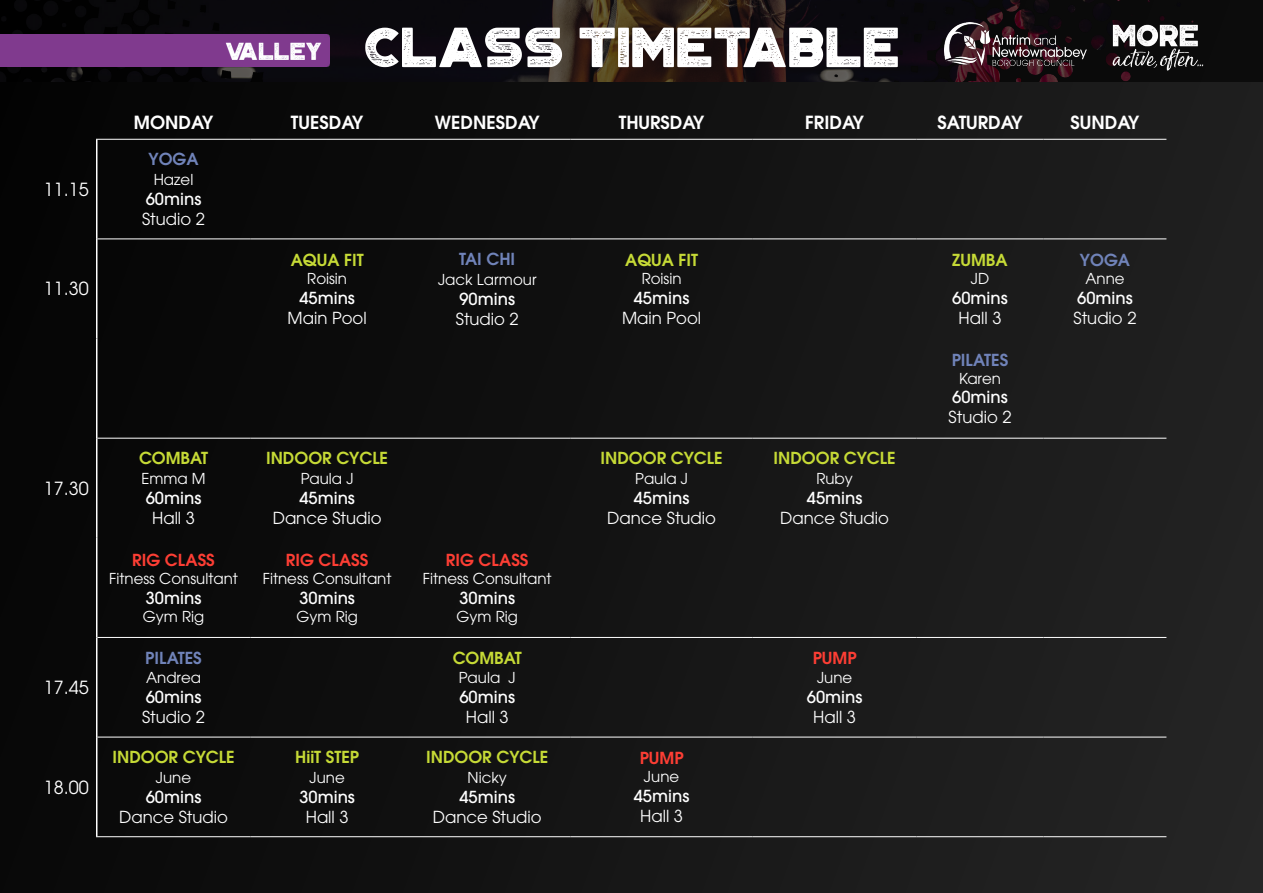
<style>
.page{position:relative;width:1263px;height:893px;background:#fff}
.page>*{position:absolute;margin:0;border:0;box-sizing:border-box;transform-origin:0 0}
.t1{font:57px "Portico Rough";color:#fff}
.t2{font:600 18px "ITC Avant Garde Std";color:#fff}
.t3{font:18px "ITC Avant Garde Std";color:#fff}
.t4{font:16.5px "ITC Avant Garde Std";color:#fff}
.t5{font:500 16.5px "ITC Avant Garde Std";color:#fff}
.t6{font:600 16.5px "ITC Avant Garde Std";color:#c6da36}
.t7{font:600 16.5px "ITC Avant Garde Std";color:#fd3e34}
.t8{font:600 16.5px "ITC Avant Garde Std";color:#7083b9}
.t9{font:15px "ITC Avant Garde Std";color:#fff}
</style>
<div class="page">
<div style="left:0;top:0;width:1263px;height:893px;background:linear-gradient(to right,#050505,#232323)"></div>
<svg style="left:0;top:0;width:1263px;height:82px;background:#150f10"></svg>
<img style="left:1105px;top:14px;width:104px;height:60px">
<img style="left:0;top:34px;width:330px;height:32px">
<hr style="left:96px;top:139px;width:1px;height:100px;background:#fff">
<hr style="left:96px;top:239px;width:1px;height:100px;background:#fff">
<hr style="left:96px;top:339px;width:1px;height:99px;background:#fff">
<hr style="left:96px;top:438px;width:1px;height:100px;background:#fff">
<hr style="left:96px;top:538px;width:1px;height:99px;background:#fff">
<hr style="left:96px;top:637px;width:1px;height:100px;background:#fff">
<hr style="left:96px;top:737px;width:1px;height:99px;background:#fff">
<hr style="left:97px;top:438px;width:153px;height:1px;background:#fff">
<hr style="left:250px;top:438px;width:154px;height:1px;background:#fff">
<hr style="left:404px;top:438px;width:166px;height:1px;background:#fff">
<hr style="left:570px;top:438px;width:183px;height:1px;background:#fff">
<hr style="left:753px;top:438px;width:163px;height:1px;background:#fff">
<hr style="left:916px;top:438px;width:127px;height:1px;background:#fff">
<hr style="left:1043px;top:438px;width:123px;height:1px;background:#fff">
<hr style="left:97px;top:637px;width:153px;height:1px;background:#fff">
<hr style="left:250px;top:637px;width:154px;height:1px;background:#fff">
<hr style="left:404px;top:637px;width:166px;height:1px;background:#fff">
<hr style="left:570px;top:637px;width:183px;height:1px;background:#fff">
<hr style="left:753px;top:637px;width:163px;height:1px;background:#fff">
<hr style="left:916px;top:637px;width:127px;height:1px;background:#fff">
<hr style="left:1043px;top:637px;width:123px;height:1px;background:#fff">
<hr style="left:97px;top:737px;width:153px;height:1px;background:#fff">
<hr style="left:250px;top:737px;width:154px;height:1px;background:#fff">
<hr style="left:404px;top:737px;width:166px;height:1px;background:#fff">
<hr style="left:570px;top:737px;width:183px;height:1px;background:#fff">
<hr style="left:753px;top:737px;width:163px;height:1px;background:#fff">
<hr style="left:916px;top:737px;width:127px;height:1px;background:#fff">
<hr style="left:1043px;top:737px;width:123px;height:1px;background:#fff">
<hr style="left:96px;top:836px;width:154px;height:1px;background:#fff">
<hr style="left:250px;top:836px;width:154px;height:1px;background:#fff">
<hr style="left:404px;top:836px;width:166px;height:1px;background:#fff">
<hr style="left:570px;top:836px;width:183px;height:1px;background:#fff">
<hr style="left:753px;top:836px;width:163px;height:1px;background:#fff">
<hr style="left:916px;top:836px;width:127px;height:1px;background:#fff">
<hr style="left:1043px;top:836px;width:123px;height:1px;background:#fff">
<hr style="left:96px;top:139px;width:154px;height:1px;background:#fff">
<hr style="left:250px;top:139px;width:154px;height:1px;background:#fff">
<hr style="left:404px;top:139px;width:166px;height:1px;background:#fff">
<hr style="left:570px;top:139px;width:183px;height:1px;background:#fff">
<hr style="left:753px;top:139px;width:163px;height:1px;background:#fff">
<hr style="left:916px;top:139px;width:127px;height:1px;background:#fff">
<hr style="left:1043px;top:139px;width:123px;height:1px;background:#fff">
<hr style="left:97px;top:239px;width:153px;height:1px;background:#fff">
<hr style="left:250px;top:239px;width:154px;height:1px;background:#fff">
<hr style="left:404px;top:239px;width:166px;height:1px;background:#fff">
<hr style="left:570px;top:239px;width:183px;height:1px;background:#fff">
<hr style="left:753px;top:239px;width:163px;height:1px;background:#fff">
<hr style="left:916px;top:239px;width:127px;height:1px;background:#fff">
<hr style="left:1043px;top:239px;width:123px;height:1px;background:#fff">
<img style="left:944px;top:23px;width:142px;height:42px">
<p class="t3" style="left:44px;top:178px;width:46px">11.15</p>
<p class="t3" style="left:44px;top:278px;width:46px">11.30</p>
<p class="t3" style="left:44px;top:477px;width:46px">17.30</p>
<p class="t3" style="left:44px;top:676px;width:46px">17.45</p>
<p class="t3" style="left:44px;top:776px;width:46px">18.00</p>
<h1 class="t1" style="left:363px;top:14px;width:537px">CLASS TIMETABLE</h1>
<p class="t2" style="left:134px;top:111px;width:81px">MONDAY</p>
<p class="t2" style="left:291px;top:111px;width:74px">TUESDAY</p>
<p class="t2" style="left:435px;top:111px;width:106px">WEDNESDAY</p>
<p class="t2" style="left:619px;top:111px;width:87px">THURSDAY</p>
<p class="t2" style="left:805px;top:111px;width:60px">FRIDAY</p>
<p class="t2" style="left:937px;top:111px;width:87px">SATURDAY</p>
<p class="t2" style="left:1070px;top:111px;width:70px">SUNDAY</p>
<p class="t8" style="left:148px;top:149px;width:52px">YOGA</p>
<p class="t9" style="left:154px;top:170px;width:41px">Hazel</p>
<p class="t5" style="left:146px;top:189px;width:57px">60mins</p>
<p class="t4" style="left:142px;top:209px;width:64px">Studio 2</p>
<p class="t6" style="left:291px;top:249px;width:74px">AQUA FIT</p>
<p class="t9" style="left:307px;top:269px;width:41px">Roisin</p>
<p class="t5" style="left:299px;top:287px;width:57px">45mins</p>
<p class="t4" style="left:288px;top:307px;width:81px">Main Pool</p>
<p class="t8" style="left:459px;top:248px;width:57px">TAI CHI</p>
<p class="t9" style="left:438px;top:270px;width:100px">Jack Larmour</p>
<p class="t5" style="left:459px;top:288px;width:57px">90mins</p>
<p class="t4" style="left:456px;top:308px;width:64px">Studio 2</p>
<p class="t6" style="left:625px;top:249px;width:74px">AQUA FIT</p>
<p class="t9" style="left:642px;top:269px;width:41px">Roisin</p>
<p class="t5" style="left:634px;top:287px;width:57px">45mins</p>
<p class="t4" style="left:622px;top:307px;width:81px">Main Pool</p>
<p class="t6" style="left:139px;top:448px;width:71px">COMBAT</p>
<p class="t9" style="left:141px;top:469px;width:66px">Emma M</p>
<p class="t5" style="left:146px;top:487px;width:57px">60mins</p>
<p class="t4" style="left:152px;top:507px;width:44px">Hall 3</p>
<p class="t7" style="left:132px;top:549px;width:84px">RIG CLASS</p>
<p class="t9" style="left:109px;top:569px;width:130px">Fitness Consultant</p>
<p class="t5" style="left:146px;top:587px;width:57px">30mins</p>
<p class="t9" style="left:143px;top:607px;width:63px">Gym Rig</p>
<p class="t8" style="left:145px;top:647px;width:58px">PILATES</p>
<p class="t9" style="left:146px;top:669px;width:56px">Andrea</p>
<p class="t5" style="left:146px;top:687px;width:57px">60mins</p>
<p class="t4" style="left:142px;top:707px;width:64px">Studio 2</p>
<p class="t6" style="left:112px;top:746px;width:124px">INDOOR CYCLE</p>
<p class="t9" style="left:156px;top:768px;width:37px">June</p>
<p class="t5" style="left:146px;top:786px;width:57px">60mins</p>
<p class="t4" style="left:119px;top:806px;width:110px">Dance Studio</p>
<p class="t6" style="left:266px;top:448px;width:124px">INDOOR CYCLE</p>
<p class="t9" style="left:301px;top:469px;width:54px">Paula J</p>
<p class="t5" style="left:299px;top:487px;width:57px">45mins</p>
<p class="t4" style="left:273px;top:507px;width:110px">Dance Studio</p>
<p class="t7" style="left:286px;top:549px;width:84px">RIG CLASS</p>
<p class="t9" style="left:263px;top:569px;width:130px">Fitness Consultant</p>
<p class="t5" style="left:299px;top:587px;width:57px">30mins</p>
<p class="t9" style="left:296px;top:607px;width:63px">Gym Rig</p>
<p class="t6" style="left:295px;top:746px;width:66px">HiiT STEP</p>
<p class="t9" style="left:310px;top:768px;width:37px">June</p>
<p class="t5" style="left:299px;top:786px;width:57px">30mins</p>
<p class="t4" style="left:306px;top:806px;width:44px">Hall 3</p>
<p class="t7" style="left:446px;top:549px;width:84px">RIG CLASS</p>
<p class="t9" style="left:423px;top:569px;width:130px">Fitness Consultant</p>
<p class="t5" style="left:459px;top:587px;width:57px">30mins</p>
<p class="t9" style="left:456px;top:607px;width:63px">Gym Rig</p>
<p class="t6" style="left:453px;top:647px;width:71px">COMBAT</p>
<p class="t9" style="left:459px;top:669px;width:59px">Paula J</p>
<p class="t5" style="left:459px;top:687px;width:57px">60mins</p>
<p class="t4" style="left:466px;top:707px;width:44px">Hall 3</p>
<p class="t6" style="left:426px;top:746px;width:124px">INDOOR CYCLE</p>
<p class="t9" style="left:468px;top:768px;width:41px">Nicky</p>
<p class="t5" style="left:459px;top:786px;width:57px">45mins</p>
<p class="t4" style="left:433px;top:806px;width:110px">Dance Studio</p>
<p class="t6" style="left:600px;top:448px;width:124px">INDOOR CYCLE</p>
<p class="t9" style="left:635px;top:469px;width:54px">Paula J</p>
<p class="t5" style="left:634px;top:487px;width:57px">45mins</p>
<p class="t4" style="left:607px;top:507px;width:110px">Dance Studio</p>
<p class="t7" style="left:640px;top:747px;width:45px">PUMP</p>
<p class="t9" style="left:644px;top:767px;width:37px">June</p>
<p class="t5" style="left:634px;top:785px;width:57px">45mins</p>
<p class="t4" style="left:640px;top:805px;width:44px">Hall 3</p>
<p class="t6" style="left:773px;top:448px;width:124px">INDOOR CYCLE</p>
<p class="t9" style="left:816px;top:469px;width:38px">Ruby</p>
<p class="t5" style="left:807px;top:487px;width:57px">45mins</p>
<p class="t4" style="left:780px;top:507px;width:110px">Dance Studio</p>
<p class="t7" style="left:813px;top:647px;width:45px">PUMP</p>
<p class="t9" style="left:817px;top:669px;width:37px">June</p>
<p class="t5" style="left:807px;top:687px;width:57px">60mins</p>
<p class="t4" style="left:813px;top:707px;width:44px">Hall 3</p>
<p class="t6" style="left:952px;top:249px;width:57px">ZUMBA</p>
<p class="t9" style="left:971px;top:269px;width:20px">JD</p>
<p class="t5" style="left:952px;top:287px;width:57px">60mins</p>
<p class="t4" style="left:959px;top:307px;width:44px">Hall 3</p>
<p class="t8" style="left:952px;top:349px;width:58px">PILATES</p>
<p class="t9" style="left:959px;top:369px;width:43px">Karen</p>
<p class="t5" style="left:952px;top:387px;width:57px">60mins</p>
<p class="t4" style="left:948px;top:407px;width:64px">Studio 2</p>
<p class="t8" style="left:1080px;top:249px;width:52px">YOGA</p>
<p class="t9" style="left:1085px;top:269px;width:41px">Anne</p>
<p class="t5" style="left:1077px;top:287px;width:57px">60mins</p>
<p class="t4" style="left:1073px;top:307px;width:64px">Studio 2</p>
</div>
